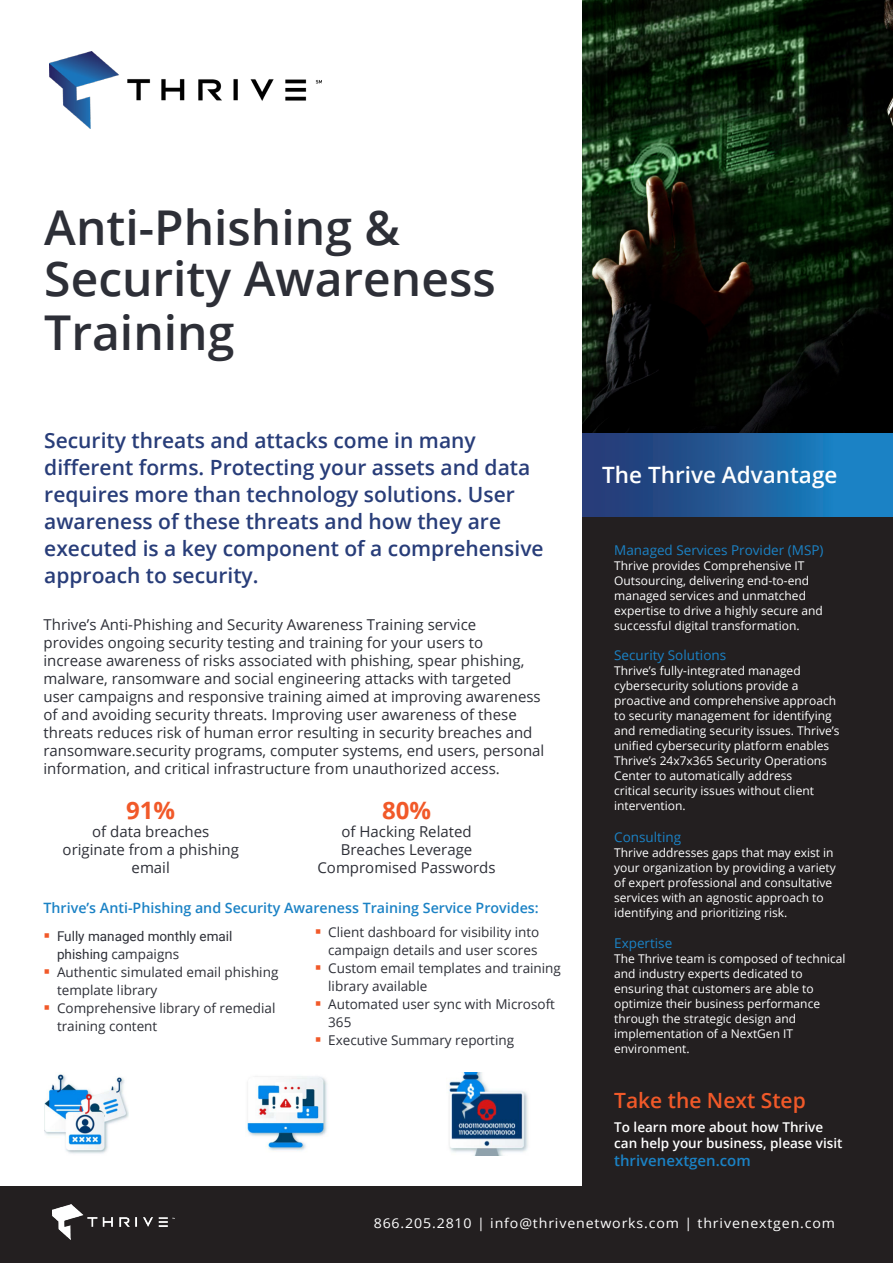
<style>
.page{position:relative;width:893px;height:1263px;background:#fff}
.page>*{position:absolute;margin:0;border:0;box-sizing:border-box;transform-origin:0 0}
.t1{font:600 48px/52.5px "Open Sans";color:#2d2f37}
.t2{font:700 24px "Open Sans";color:#f15929}
.Heading_1_-_center{font:600 22.5px "Open Sans";color:#fff}
.t3{font:600 21px/27px "Open Sans";color:#283d79}
.t4{font:600 21px "Open Sans";color:#f15929}
.t5{font:15px/18px "Open Sans";color:#2d2f37;text-align:center}
.t6{font:600 15px "Open Sans";color:#1b82c5}
.t7{font:600 14.25px "Open Sans";color:#1b82c5}
.t8{font:13.5px/18px "Open Sans";color:#2d2f37}
.t9{font:13.5px "Open Sans";color:#1b82c5}
.t10{font:600 13.5px/16.5px "Open Sans";color:#fff}
.t11{font:13.5px "Open Sans";letter-spacing:.06em;color:#fff;scale:1.05 1}
.t12{font:13.5px/18px "Roboto";color:#2d2f37}
.t13{font:12px/15px "Open Sans";color:#fff}
.s1{font-family:"Open Sans"}
</style>
<div class="page">
<div style="left:583px;top:516px;width:310px;height:747px;background:#231f20"></div>
<div style="left:0;top:1187px;width:893px;height:76px;background:#231f20"></div>
<div style="left:583px;top:432px;width:310px;height:84px;background:linear-gradient(to right,#28356e,#198acd)"></div>
<img style="left:45px;top:1074px;width:84px;height:80px">
<img style="left:449px;top:1072px;width:79px;height:83px">
<img style="left:246px;top:1076px;width:82px;height:75px">
<img style="left:53px;top:1205px;width:122px;height:34px">
<img style="left:583px;top:0;width:310px;height:432px">
<img style="left:49px;top:51px;width:272px;height:77px">
<p class="t1" style="left:44px;top:200px;width:453px">Anti-Phishing &amp;<br>Security Awareness<br>Training</p>
<p class="t3" style="left:44px;top:427px;width:501px">Security threats and attacks come in many different forms. Protecting your assets and data requires more than technology solutions. User awareness of these threats and how they are executed is a key component of a comprehensive approach to security.</p>
<p class="t5" style="left:44px;top:615px;width:502px;text-align:left">Thrive’s Anti-Phishing and Security Awareness Training service<br>provides ongoing security testing and training for your users to increase awareness of risks associated with phishing, spear phishing, malware, ransomware and social engineering attacks with targeted user campaigns and responsive training aimed at improving awareness of and avoiding security threats. Improving user awareness of these threats reduces risk of human error resulting in security breaches and ransomware.security programs, computer systems, end users, personal information, and critical infrastructure from unauthorized access.</p>
<p class="t2" style="left:126px;top:793px;width:51px">91%</p>
<p class="t5" style="left:63px;top:822px;width:178px">of data breaches originate from a phishing email</p>
<p class="t2" style="left:382px;top:793px;width:51px">80%</p>
<p class="t5" style="left:317px;top:822px;width:180px">of Hacking Related<br>Breaches Leverage<br>Compromised Passwords</p>
<p class="t7" style="left:44px;top:898px;width:497px">Thrive’s Anti-Phishing and Security Awareness Training Service Provides:</p>
<p class="t12" style="left:57px;top:926px;width:177px">Fully managed monthly email phishing <span class="s1">campaigns</span></p>
<p class="t8" style="left:57px;top:962px;width:223px">Authentic simulated email phishing template library</p>
<p class="t8" style="left:57px;top:998px;width:220px">Comprehensive library of remedial training content</p>
<p class="t8" style="left:328px;top:923px;width:213px">Client dashboard for visibility into campaign details and user scores</p>
<p class="t8" style="left:328px;top:959px;width:234px">Custom email templates and training library available</p>
<p class="t8" style="left:328px;top:995px;width:228px">Automated user sync with Microsoft<br>365</p>
<p class="t8" style="left:328px;top:1031px;width:187px">Executive Summary reporting</p>
<p class="Heading_1_-_center" style="left:602px;top:459px;width:237px">The Thrive Advantage</p>
<p class="t9" style="left:614px;top:541px;width:211px">Managed Services Provider (MSP)</p>
<p class="t13" style="left:614px;top:558px;width:210px">Thrive provides Comprehensive IT Outsourcing, delivering end-to-end managed services and unmatched expertise to drive a highly secure and successful digital transformation.</p>
<p class="t9" style="left:614px;top:646px;width:114px">Security Solutions</p>
<p class="t13" style="left:614px;top:663px;width:227px">Thrive’s fully-integrated managed cybersecurity solutions provide a proactive and comprehensive approach to security management for identifying and remediating security issues. Thrive’s unified cybersecurity platform enables Thrive’s 24x7x365 Security Operations Center to automatically address<br>critical security issues without client intervention.</p>
<p class="t9" style="left:614px;top:828px;width:68px">Consulting</p>
<p class="t13" style="left:614px;top:845px;width:223px">Thrive addresses gaps that may exist in your organization by providing a variety of expert professional and consultative services with an agnostic approach to identifying and prioritizing risk.</p>
<p class="t9" style="left:614px;top:934px;width:60px">Expertise</p>
<p class="t13" style="left:614px;top:951px;width:233px">The Thrive team is composed of technical and industry experts dedicated to ensuring that customers are able to optimize their business performance through the strategic design and implementation of a NextGen IT environment.</p>
<p class="t4" style="left:614px;top:1086px;width:193px">Take the Next Step</p>
<p class="t10" style="left:614px;top:1118px;width:230px">To learn more about how Thrive can help your business, please visit</p>
<p class="t6" style="left:614px;top:1150px;width:138px">thrivenextgen.com</p>
<p class="t11" style="left:374px;top:1213px;width:441px">866.205.2810 | info@thrivenetworks.com | thrivenextgen.com</p>
</div>
